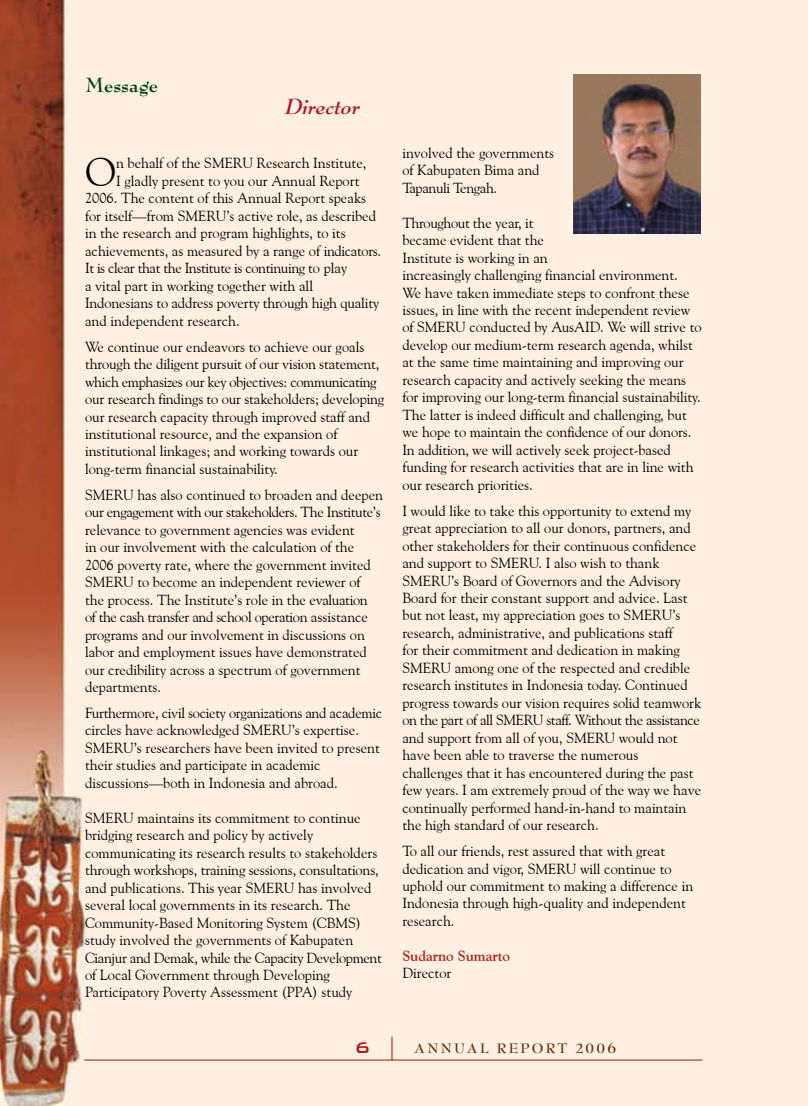
<style>
.page{position:relative;width:808px;height:1106px;background:#fff}
.page>*{position:absolute;margin:0;border:0;box-sizing:border-box;transform-origin:0 0}
.t1{font:39.45px "Goudy Old Style BT";color:#000}
.t2{font:italic 700 24px "Bernhard Modern Std";color:#b6101d}
.t3{font:700 22.5px "Bernhard Modern Std";color:#004319}
.t4{font:700 15px "Bernhard Modern Std";letter-spacing:.15em;color:#632a0b}
.t5{font:14.55px/17.4px "Goudy Old Style BT";color:#000}
.t6{font:14.55px "Goudy Old Style BT";letter-spacing:-.025em;color:#000}
.t7{font:700 14.55px "Goudy Old Style BT";color:#b11f16}
</style>
<div class="page">
<img style="left:0;top:0;width:808px;height:1106px">
<hr style="left:84px;top:1059px;width:618px;height:1px;background:#a2301c">
<svg style="left:391px;top:1036px;width:1px;height:24px"></svg>
<img style="left:574px;top:74px;width:127px;height:159px">
<svg style="left:357px;top:1041px;width:12px;height:11px"></svg>
<h3 class="t3" style="left:85px;top:73px;width:74px">Message</h3>
<h2 class="t2" style="left:284px;top:93px;width:77px">Director</h2>
<h1 class="t1" style="left:85px;top:148px;width:33px">O</h1>
<p class="t5" style="left:116px;top:154px;width:252px">n behalf of the SMERU Research Institute,</p>
<p class="t5" style="left:116px;top:172px;width:245px">I gladly present to you our Annual Report</p>
<p class="t5" style="left:85px;top:189px;width:283px">2006. The content of this Annual Report speaks</p>
<p class="t5" style="left:85px;top:207px;width:293px">for itself—from SMERU’s active role, as described</p>
<p class="t5" style="left:85px;top:224px;width:262px">in the research and program highlights, to its</p>
<p class="t5" style="left:85px;top:242px;width:298px">achievements, as measured by a range of indicators.</p>
<p class="t6" style="left:85px;top:259px;width:264px">It is clear that the Institute is continuing to play</p>
<p class="t5" style="left:85px;top:277px;width:229px">a vital part in working together with all</p>
<p class="t5" style="left:85px;top:294px;width:296px">Indonesians to address poverty through high quality</p>
<p class="t5" style="left:85px;top:312px;width:156px">and independent research.</p>
<p class="t5" style="left:85px;top:337px;width:301px">We continue our endeavors to achieve our goals through the diligent pursuit of our vision statement, which emphasizes our key objectives: communicating our research findings to our stakeholders; developing our research capacity through improved staff and institutional resource, and the expansion of institutional linkages; and working towards our long-term financial sustainability.</p>
<p class="t5" style="left:85px;top:486px;width:299px">SMERU has also continued to broaden and deepen our engagement with our stakeholders. The Institute’s relevance to government agencies was evident<br>in our involvement with the calculation of the 2006 poverty rate, where the government invited SMERU to become an independent reviewer of the process. The Institute’s role in the evaluation<br>of the cash transfer and school operation assistance programs and our involvement in discussions on labor and employment issues have demonstrated our credibility across a spectrum of government departments.</p>
<p class="t5" style="left:85px;top:704px;width:299px">Furthermore, civil society organizations and academic circles have acknowledged SMERU’s expertise.<br>SMERU’s researchers have been invited to present their studies and participate in academic discussions—both in Indonesia and abroad.</p>
<p class="t5" style="left:85px;top:808px;width:298px">SMERU maintains its commitment to continue bridging research and policy by actively communicating its research results to stakeholders through workshops, training sessions, consultations, and publications. This year SMERU has involved several local governments in its research. The Community-Based Monitoring System (CBMS) study involved the governments of Kabupaten Cianjur and Demak, while the Capacity Development of Local Government through Developing Participatory Poverty Assessment (PPA) study</p>
<p class="t5" style="left:402px;top:144px;width:153px">involved the governments of Kabupaten Bima and<br>Tapanuli Tengah.</p>
<p class="t5" style="left:402px;top:214px;width:301px">Throughout the year, it<br>became evident that the<br>Institute is working in an<br>increasingly challenging financial environment.<br>We have taken immediate steps to confront these issues, in line with the recent independent review of SMERU conducted by AusAID. We will strive to develop our medium-term research agenda, whilst at the same time maintaining and improving our research capacity and actively seeking the means for improving our long-term financial sustainability.<br>The latter is indeed difficult and challenging, but we hope to maintain the confidence of our donors.<br>In addition, we will actively seek project-based funding for research activities that are in line with our research priorities.</p>
<p class="t5" style="left:402px;top:501px;width:301px">I would like to take this opportunity to extend my great appreciation to all our donors, partners, and other stakeholders for their continuous confidence and support to SMERU. I also wish to thank SMERU’s Board of Governors and the Advisory Board for their constant support and advice. Last but not least, my appreciation goes to SMERU’s research, administrative, and publications staff<br>for their commitment and dedication in making SMERU among one of the respected and credible research institutes in Indonesia today. Continued progress towards our vision requires solid teamwork on the part of all SMERU staff. Without the assistance and support from all of you, SMERU would not have been able to traverse the numerous challenges that it has encountered during the past few years. I am extremely proud of the way we have continually performed hand-in-hand to maintain the high standard of our research.</p>
<p class="t5" style="left:402px;top:842px;width:292px">To all our friends, rest assured that with great dedication and vigor, SMERU will continue to uphold our commitment to making a difference in Indonesia through high-quality and independent research.</p>
<p class="t7" style="left:402px;top:946px;width:109px">Sudarno Sumarto</p>
<p class="t5" style="left:402px;top:964px;width:51px">Director</p>
<p class="t4" style="left:414px;top:1040px;width:204px">ANNUAL REPORT 2006</p>
</div>
